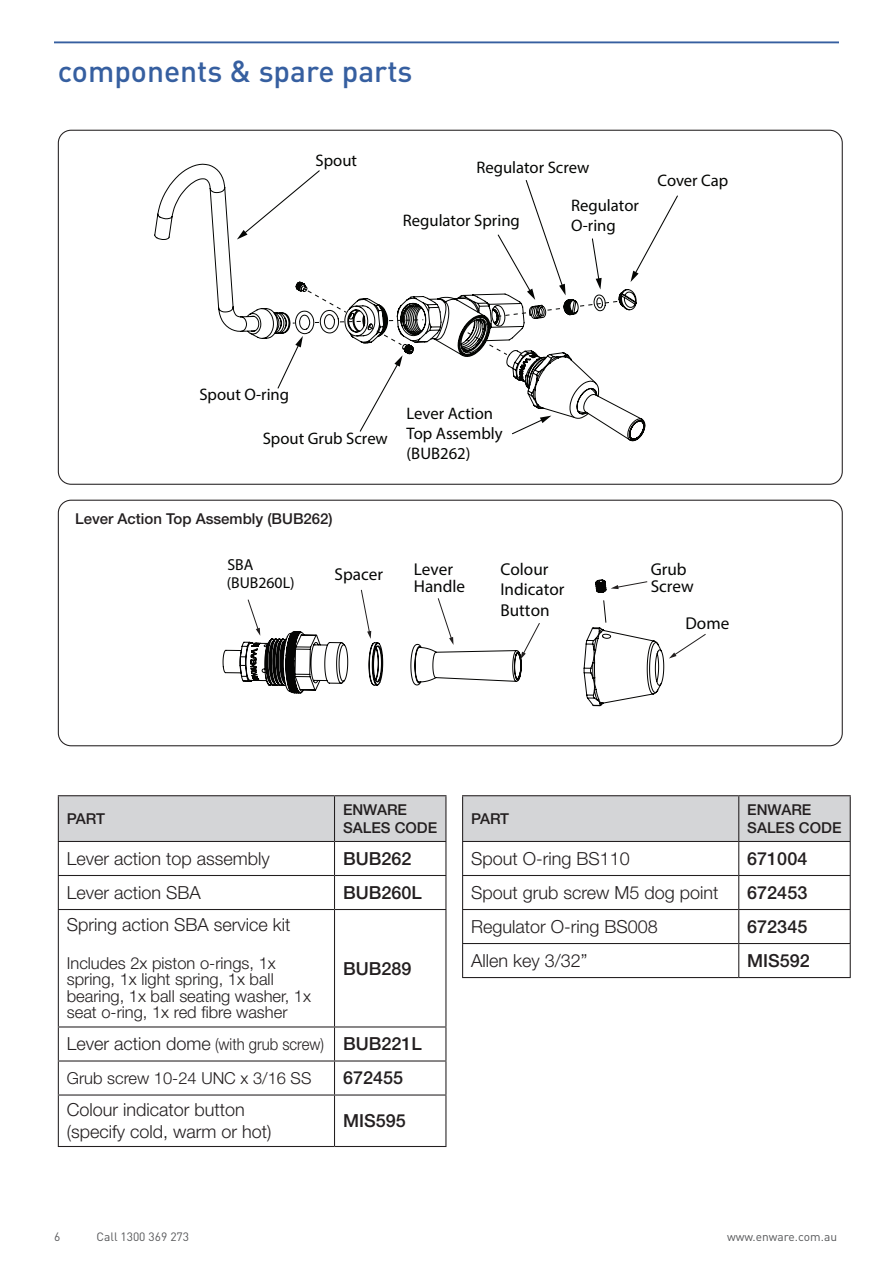
<style>
.page{position:relative;width:893px;height:1263px;background:#fff}
.page>*{position:absolute;margin:0;border:0;box-sizing:border-box;transform-origin:0 0}
.t1{font:500 30px "DIN Pro";color:#365fa0}
.Body_Text{font:300 18px/21.6px "Helvetica Neue LT Std";color:#231f20}
.t2{font:500 18px "Helvetica Neue LT Std";color:#231f20}
.t3{font:17.25px/17.2px "Myriad Pro";color:#050605}
.t4{font:16.65px/20.1px "Myriad Pro";color:#040503}
.Body_Text-2{font:300 16.5px/16.5px "Helvetica Neue LT Std";color:#231f20}
.t5{font:15.9px "Myriad Pro";color:#050605}
.t6{font:15.75px "Myriad Pro";color:#050605}
.TDS_Intro_Para{font:500 15px/18px "Helvetica Neue LT Std";color:#231f20}
.t7{font:12px "DIN Pro";color:#57585a}
.s1{font-size:16.5px}
</style>
<div class="page">
<hr style="left:54px;top:41px;width:785px;height:2px;background:#365fa0">
<div style="left:59px;top:796px;width:386px;height:45px;background:#d4d5d7"></div>
<hr style="left:58px;top:909px;width:276px;height:1px;background:#231f20">
<hr style="left:58px;top:910px;width:1px;height:116px;background:#231f20">
<hr style="left:334px;top:909px;width:112px;height:1px;background:#231f20">
<hr style="left:334px;top:910px;width:1px;height:116px;background:#231f20">
<hr style="left:445px;top:910px;width:1px;height:116px;background:#231f20">
<hr style="left:58px;top:1061px;width:1px;height:33px;background:#231f20">
<hr style="left:334px;top:1061px;width:1px;height:33px;background:#231f20">
<hr style="left:445px;top:1061px;width:1px;height:33px;background:#231f20">
<hr style="left:58px;top:1094px;width:276px;height:1px;background:#231f20">
<hr style="left:334px;top:1094px;width:112px;height:1px;background:#231f20">
<hr style="left:58px;top:1146px;width:276px;height:1px;background:#231f20">
<hr style="left:334px;top:1146px;width:112px;height:1px;background:#231f20">
<hr style="left:58px;top:795px;width:276px;height:1px;background:#231f20">
<hr style="left:58px;top:796px;width:1px;height:45px;background:#231f20">
<hr style="left:334px;top:795px;width:112px;height:1px;background:#231f20">
<hr style="left:334px;top:796px;width:1px;height:45px;background:#231f20">
<hr style="left:445px;top:796px;width:1px;height:45px;background:#231f20">
<hr style="left:58px;top:841px;width:276px;height:1px;background:#231f20">
<hr style="left:58px;top:842px;width:1px;height:33px;background:#231f20">
<hr style="left:334px;top:841px;width:112px;height:1px;background:#231f20">
<hr style="left:334px;top:842px;width:1px;height:33px;background:#231f20">
<hr style="left:445px;top:842px;width:1px;height:33px;background:#231f20">
<hr style="left:58px;top:875px;width:276px;height:1px;background:#231f20">
<hr style="left:58px;top:876px;width:1px;height:33px;background:#231f20">
<hr style="left:334px;top:875px;width:112px;height:1px;background:#231f20">
<hr style="left:334px;top:876px;width:1px;height:33px;background:#231f20">
<hr style="left:445px;top:876px;width:1px;height:33px;background:#231f20">
<hr style="left:58px;top:1026px;width:276px;height:1px;background:#231f20">
<hr style="left:58px;top:1027px;width:1px;height:33px;background:#231f20">
<hr style="left:334px;top:1026px;width:112px;height:1px;background:#231f20">
<hr style="left:334px;top:1027px;width:1px;height:33px;background:#231f20">
<hr style="left:445px;top:1027px;width:1px;height:33px;background:#231f20">
<hr style="left:58px;top:1060px;width:276px;height:1px;background:#231f20">
<hr style="left:334px;top:1060px;width:112px;height:1px;background:#231f20">
<hr style="left:58px;top:1095px;width:1px;height:51px;background:#231f20">
<hr style="left:334px;top:1095px;width:1px;height:51px;background:#231f20">
<hr style="left:445px;top:1095px;width:1px;height:51px;background:#231f20">
<div style="left:463px;top:796px;width:387px;height:45px;background:#d4d5d7"></div>
<hr style="left:462px;top:795px;width:277px;height:1px;background:#231f20">
<hr style="left:739px;top:795px;width:112px;height:1px;background:#231f20">
<hr style="left:462px;top:841px;width:277px;height:1px;background:#231f20">
<hr style="left:462px;top:842px;width:1px;height:33px;background:#231f20">
<hr style="left:739px;top:841px;width:112px;height:1px;background:#231f20">
<hr style="left:738px;top:842px;width:1px;height:33px;background:#231f20">
<hr style="left:850px;top:842px;width:1px;height:33px;background:#231f20">
<hr style="left:462px;top:875px;width:277px;height:1px;background:#231f20">
<hr style="left:462px;top:876px;width:1px;height:33px;background:#231f20">
<hr style="left:739px;top:875px;width:112px;height:1px;background:#231f20">
<hr style="left:738px;top:876px;width:1px;height:33px;background:#231f20">
<hr style="left:850px;top:876px;width:1px;height:33px;background:#231f20">
<hr style="left:462px;top:909px;width:277px;height:1px;background:#231f20">
<hr style="left:462px;top:910px;width:1px;height:33px;background:#231f20">
<hr style="left:739px;top:909px;width:112px;height:1px;background:#231f20">
<hr style="left:738px;top:910px;width:1px;height:33px;background:#231f20">
<hr style="left:850px;top:910px;width:1px;height:33px;background:#231f20">
<hr style="left:462px;top:943px;width:277px;height:1px;background:#231f20">
<hr style="left:462px;top:944px;width:1px;height:33px;background:#231f20">
<hr style="left:739px;top:943px;width:112px;height:1px;background:#231f20">
<hr style="left:738px;top:944px;width:1px;height:33px;background:#231f20">
<hr style="left:850px;top:944px;width:1px;height:33px;background:#231f20">
<hr style="left:462px;top:977px;width:277px;height:1px;background:#231f20">
<hr style="left:739px;top:977px;width:112px;height:1px;background:#231f20">
<hr style="left:462px;top:796px;width:1px;height:45px;background:#231f20">
<hr style="left:738px;top:796px;width:1px;height:45px;background:#231f20">
<hr style="left:850px;top:796px;width:1px;height:45px;background:#231f20">
<svg style="left:223px;top:579px;width:442px;height:127px"></svg>
<svg style="left:603px;top:600px;width:3px;height:23px"></svg>
<svg style="left:247px;top:599px;width:13px;height:37px"></svg>
<svg style="left:360px;top:589px;width:11px;height:50px"></svg>
<svg style="left:437px;top:597px;width:16px;height:48px"></svg>
<svg style="left:669px;top:634px;width:37px;height:24px"></svg>
<svg style="left:611px;top:581px;width:37px;height:8px"></svg>
<svg style="left:520px;top:622px;width:20px;height:37px"></svg>
<div style="left:58px;top:500px;width:785px;height:246px;border:1px solid #231f20;border-radius:13px"></div>
<svg style="left:154px;top:163px;width:83px;height:169px"></svg>
<svg style="left:237px;top:170px;width:441px;height:272px"></svg>
<p class="t1" style="left:58px;top:47px;width:356px">components &amp; spare parts</p>
<p class="t4" style="left:316px;top:150px;width:43px">Spout</p>
<p class="t4" style="left:476px;top:157px;width:114px">Regulator Screw</p>
<p class="t4" style="left:403px;top:210px;width:118px">Regulator Spring</p>
<p class="t4" style="left:571px;top:195px;width:69px">Regulator<br>O-ring</p>
<p class="t4" style="left:658px;top:170px;width:72px">Cover Cap</p>
<p class="t4" style="left:199px;top:384px;width:91px">Spout O-ring</p>
<p class="t4" style="left:263px;top:428px;width:127px">Spout Grub Screw</p>
<p class="t4" style="left:407px;top:403px;width:98px">Lever Action<br>Top Assembly (BUB262)</p>
<p class="TDS_Intro_Para" style="left:75px;top:510px;width:259px">Lever Action Top Assembly (BUB262)</p>
<p class="t5" style="left:227px;top:555px;width:27px">SBA</p>
<p class="t6" style="left:227px;top:573px;width:69px">(BUB260L)</p>
<p class="t3" style="left:335px;top:565px;width:50px">Spacer</p>
<p class="t3" style="left:414px;top:560px;width:53px">Lever<br>Handle</p>
<p class="t3" style="left:500px;top:558px;width:66px;line-height:20.5px">Colour<br>Indicator<br>Button</p>
<p class="t3" style="left:651px;top:560px;width:45px">Grub<br>Screw</p>
<p class="t3" style="left:685px;top:615px;width:45px">Dome</p>
<p class="TDS_Intro_Para" style="left:67px;top:809px;width:40px">PART</p>
<p class="TDS_Intro_Para" style="left:343px;top:800px;width:96px">ENWARE<br>SALES CODE</p>
<p class="Body_Text" style="left:67px;top:847px;width:205px">Lever action top assembly</p>
<p class="t2" style="left:343px;top:848px;width:70px">BUB262</p>
<p class="Body_Text" style="left:67px;top:881px;width:136px">Lever action SBA</p>
<p class="t2" style="left:343px;top:882px;width:80px">BUB260L</p>
<p class="Body_Text" style="left:67px;top:913px;width:225px">Spring action SBA service kit</p>
<p class="Body_Text-2" style="left:67px;top:954px;width:246px">Includes 2x piston o-rings, 1x spring, 1x light spring, 1x ball bearing, 1x ball seating washer, 1x seat o-ring, 1x red fibre washer</p>
<p class="t2" style="left:343px;top:957px;width:70px">BUB289</p>
<p class="Body_Text" style="left:67px;top:1033px;width:259px">Lever action dome <span class="s1">(with grub screw)</span></p>
<p class="t2" style="left:343px;top:1033px;width:80px">BUB221L</p>
<p class="Body_Text-2" style="left:67px;top:1069px;width:246px">Grub screw 10-24 UNC x 3/16 SS</p>
<p class="t2" style="left:343px;top:1067px;width:62px">672455</p>
<p class="Body_Text" style="left:67px;top:1099px;width:206px">Colour indicator button (specify cold, warm or hot)</p>
<p class="t2" style="left:343px;top:1110px;width:64px">MIS595</p>
<p class="TDS_Intro_Para" style="left:471px;top:809px;width:40px">PART</p>
<p class="TDS_Intro_Para" style="left:747px;top:800px;width:96px">ENWARE<br>SALES CODE</p>
<p class="Body_Text" style="left:471px;top:847px;width:160px">Spout O-ring BS110</p>
<p class="t2" style="left:747px;top:848px;width:62px">671004</p>
<p class="Body_Text" style="left:471px;top:881px;width:249px">Spout grub screw M5 dog point</p>
<p class="t2" style="left:747px;top:882px;width:62px">672453</p>
<p class="Body_Text" style="left:471px;top:915px;width:188px">Regulator O-ring BS008</p>
<p class="t2" style="left:747px;top:916px;width:62px">672345</p>
<p class="Body_Text" style="left:471px;top:949px;width:118px">Allen key 3/32”</p>
<p class="t2" style="left:747px;top:950px;width:64px">MIS592</p>
<p class="t7" style="left:54px;top:1227px;width:8px">6</p>
<p class="t7" style="left:97px;top:1227px;width:94px">Call 1300 369 273</p>
<p class="t7" style="left:727px;top:1227px;width:112px">www.enware.com.au</p>
</div>
